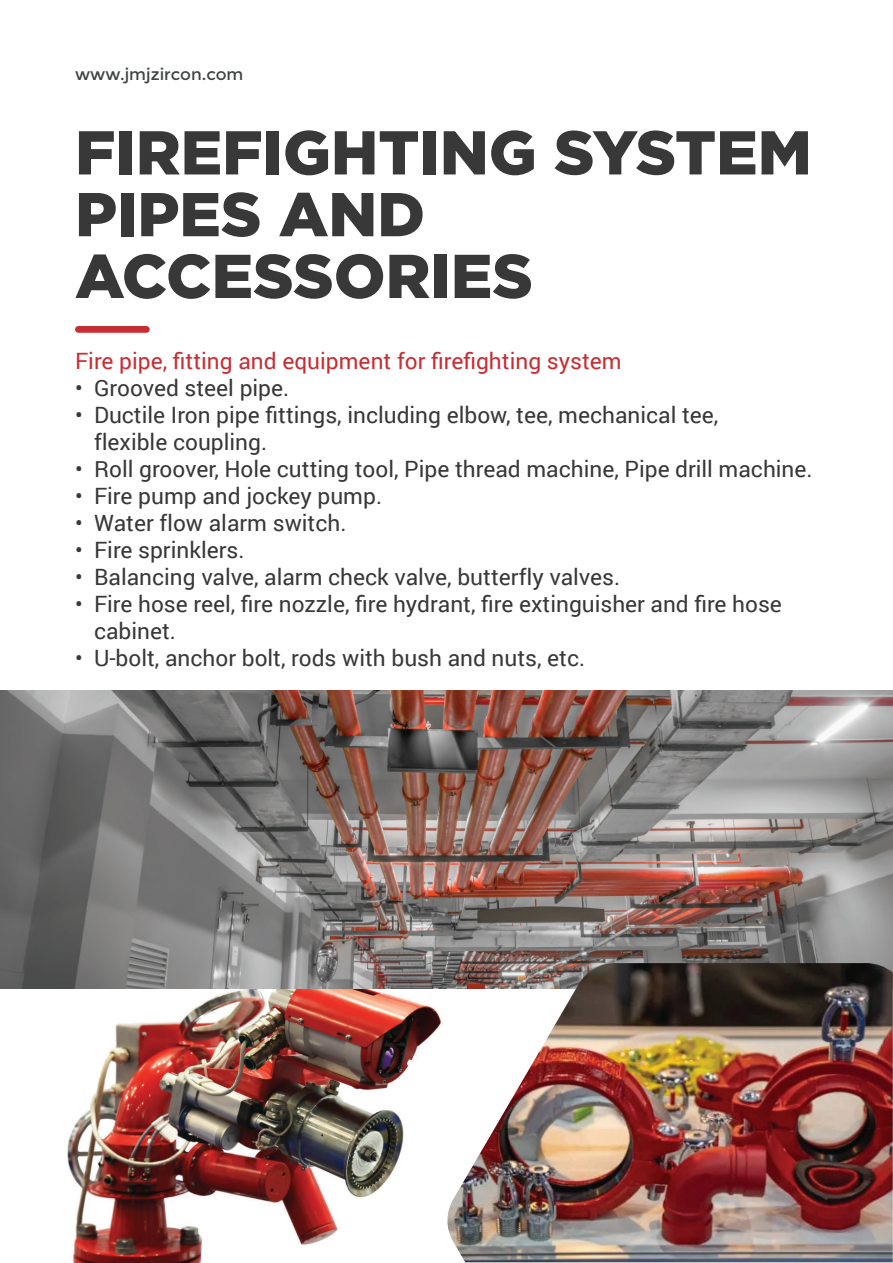
<style>
.page{position:relative;width:893px;height:1263px;background:#fff}
.page>*{position:absolute;margin:0;border:0;box-sizing:border-box;transform-origin:0 0}
.t1{font:900 61.8px/61.8px "Gotham";color:#373837}
.t2{font:22.5px "Roboto";color:#373837}
.t3{font:22.5px "Roboto";color:#c92d34}
.t4{font:16.5px "Montserrat";color:#414445}
.s1{color:#fff}
</style>
<div class="page">
<img style="left:67px;top:989px;width:375px;height:273px">
<div style="left:75px;top:326px;width:75px;height:7px;background:#c92d34;border-radius:3px"></div>
<img style="left:0;top:691px;width:893px;height:298px">
<img style="left:445px;top:963px;width:448px;height:299px">
<p class="t4" style="left:75px;top:65px;width:170px">www.jmjzircon.com</p>
<h1 class="t1" style="left:75px;top:120px;width:738px">FIREFIGHTING SYSTEM<br>PIPES AND<br>ACCESSORIES</h1>
<p class="t3" style="left:75px;top:346px;width:548px">Fire pipe, fitting and equipment for firefighting system</p>
<p class="t2" style="left:75px;top:373px;width:216px">• Grooved steel pipe.</p>
<p class="t2" style="left:75px;top:400px;width:645px">• Ductile Iron pipe fittings, including elbow, tee, mechanical tee,</p>
<p class="t2" style="left:75px;top:427px;width:194px"><span class="s1">•</span> flexible coupling.</p>
<p class="t2" style="left:75px;top:454px;width:739px">• Roll groover, Hole cutting tool, Pipe thread machine, Pipe drill machine.</p>
<p class="t2" style="left:75px;top:481px;width:309px">• Fire pump and jockey pump.</p>
<p class="t2" style="left:75px;top:508px;width:273px">• Water flow alarm switch.</p>
<p class="t2" style="left:75px;top:535px;width:171px">• Fire sprinklers.</p>
<p class="t2" style="left:75px;top:562px;width:547px">• Balancing valve, alarm check valve, butterfly valves.</p>
<p class="t2" style="left:75px;top:589px;width:708px">• Fire hose reel, fire nozzle, fire hydrant, fire extinguisher and fire hose</p>
<p class="t2" style="left:75px;top:616px;width:103px"><span class="s1">•</span> cabinet.</p>
<p class="t2" style="left:75px;top:643px;width:512px">• U-bolt, anchor bolt, rods with bush and nuts, etc.</p>
</div>
